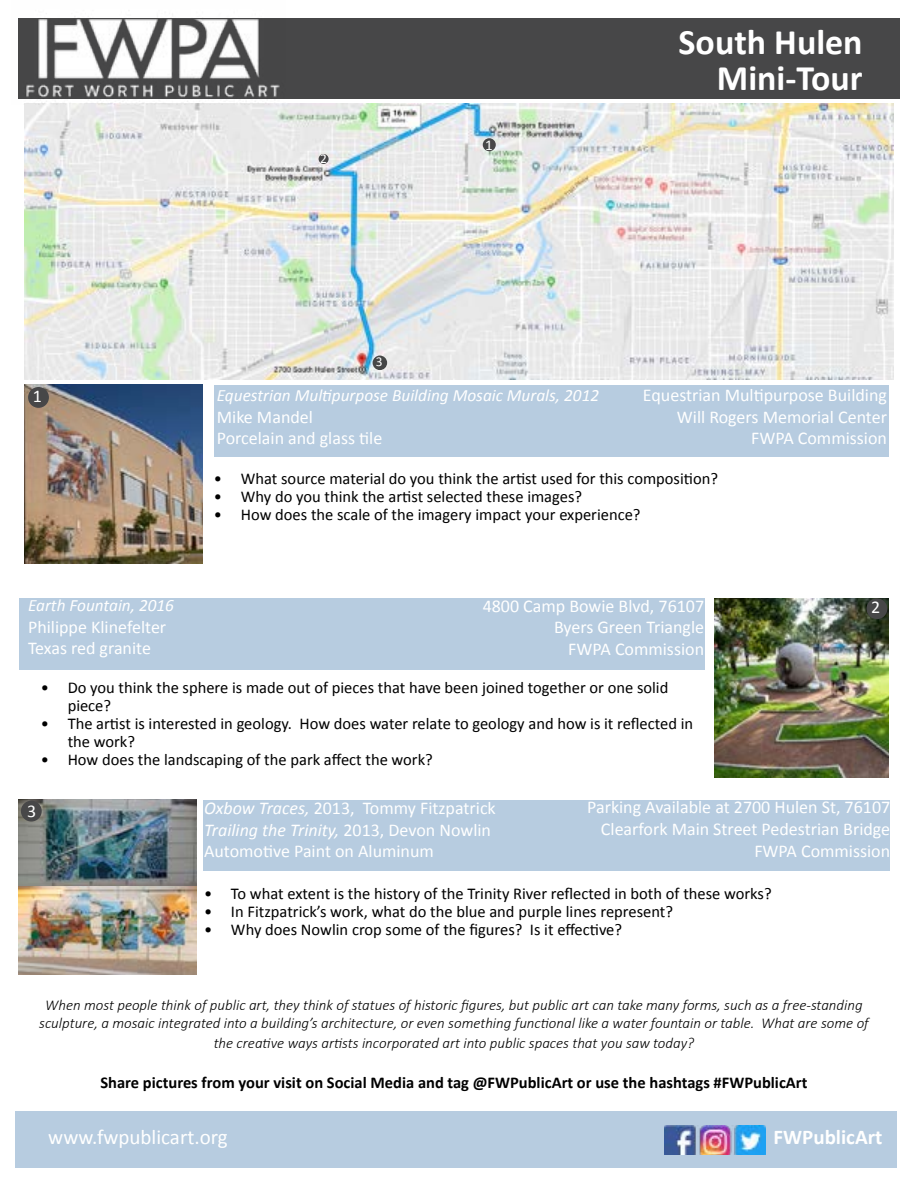
<style>
.page{position:relative;width:918px;height:1188px;background:#fff}
.page>*{position:absolute;margin:0;border:0;box-sizing:border-box;transform-origin:0 0}
.t1{font:700 36px/36px "Calibri";color:#fff;text-align:right}
.t2{font:21px "Calibri";color:#fff}
.t3{font:700 21px "Calibri";color:#fff}
.t4{font:18px/21.6px "Calibri";color:#fff}
.t5{font:italic 17.25px "Calibri";color:#fff}
.t6{font:16.5px/18px "Calibri";color:#000}
.t7{font:700 16.5px "Calibri";color:#000}
.t8{font:italic 300 15px/18px "Calibri";color:#000;text-align:center}
.t9{font:15px "Calibri";color:#fff}
.t10{font:13.5px "Calibri";color:#fff}
.s1{font-style:italic}
</style>
<div class="page">
<img style="left:24px;top:104px;width:870px;height:276px">
<div style="left:18px;top:18px;width:882px;height:81px;background:#474748"></div>
<div style="left:214px;top:385px;width:675px;height:72px;background:#b7cce0"></div>
<img style="left:24px;top:385px;width:179px;height:179px">
<div style="left:28px;top:387px;width:21px;height:21px;background:#474748;border-radius:50%"></div>
<div style="left:19px;top:598px;width:685px;height:72px;background:#b7cce0"></div>
<img style="left:715px;top:598px;width:174px;height:179px">
<div style="left:203px;top:800px;width:687px;height:70px;background:#b7cce0"></div>
<div style="left:866px;top:598px;width:21px;height:21px;background:#474748;border-radius:50%"></div>
<div style="left:15px;top:1112px;width:882px;height:56px;background:#b7cce0"></div>
<img style="left:664px;top:1125px;width:102px;height:30px">
<div style="left:483px;top:138px;width:13px;height:13px;background:#474748;border-radius:50%"></div>
<div style="left:319px;top:154px;width:10px;height:10px;background:#474748;border-radius:50%"></div>
<div style="left:373px;top:356px;width:14px;height:14px;background:#474748;border-radius:50%"></div>
<img style="left:18px;top:799px;width:179px;height:176px">
<div style="left:21px;top:801px;width:21px;height:21px;background:#474748;border-radius:50%"></div>
<img style="left:24px;top:16px;width:261px;height:89px">
<p class="t4" style="left:33px;top:384px;width:11px">1</p>
<p class="t10" style="left:320px;top:149px;width:8px">2</p>
<p class="t10" style="left:376px;top:352px;width:8px">3</p>
<p class="t9" style="left:485px;top:135px;width:9px">1</p>
<h1 class="t1" style="left:679px;top:23px;width:186px">South Hulen<br>Mini-Tour</h1>
<p class="t4" style="left:643px;top:384px;width:246px;text-align:right">Equestrian Multipurpose Building<br>Will Rogers Memorial Center<br>FWPA Commission</p>
<p class="t6" style="left:214px;top:469px;width:506px">• What source material do you think the artist used for this composition?</p>
<p class="t6" style="left:214px;top:487px;width:370px">• Why do you think the artist selected these images?</p>
<p class="t6" style="left:214px;top:505px;width:428px">• How does the scale of the imagery impact your experience?</p>
<p class="t5" style="left:217px;top:383px;width:384px">Equestrian Multipurpose Building Mosaic Murals, 2012</p>
<p class="t4" style="left:217px;top:405px;width:167px">Mike Mandel<br>Porcelain and glass tile</p>
<p class="t5" style="left:28px;top:594px;width:147px">Earth Fountain, 2016</p>
<p class="t4" style="left:28px;top:616px;width:140px">Philippe Klinefelter<br>Texas red granite</p>
<p class="t6" style="left:68px;top:678px;width:602px;text-indent:-27px">• Do you think the sphere is made out of pieces that have been joined together or one solid piece?</p>
<p class="t6" style="left:68px;top:714px;width:627px;text-indent:-27px">• The artist is interested in geology. How does water relate to geology and how is it reflected in the work?</p>
<p class="t6" style="left:41px;top:750px;width:394px">• How does the landscaping of the park affect the work?</p>
<p class="t4" style="left:587px;top:796px;width:305px;text-align:right">Parking Available at 2700 Hulen St, 76107<br>Clearfork Main Street Pedestrian Bridge<br>FWPA Commission</p>
<p class="t4" style="left:483px;top:595px;width:223px;text-align:right">4800 Camp Bowie Blvd, 76107<br>Byers Green Triangle<br>FWPA Commission</p>
<p class="t4" style="left:871px;top:596px;width:11px">2</p>
<p class="t4" style="left:204px;top:797px;width:293px"><span class="s1">Oxbow Traces,</span> 2013, Tommy Fitzpatrick<br><span class="s1">Trailing the Trinity,</span> 2013, Devon Nowlin<br>Automotive Paint on Aluminum</p>
<p class="t6" style="left:204px;top:884px;width:569px">• To what extent is the history of the Trinity River reflected in both of these works?</p>
<p class="t6" style="left:204px;top:902px;width:471px">• In Fitzpatrick’s work, what do the blue and purple lines represent?</p>
<p class="t6" style="left:204px;top:920px;width:420px">• Why does Nowlin crop some of the figures? Is it effective?</p>
<p class="t4" style="left:27px;top:800px;width:11px">3</p>
<p class="t4" style="left:25px;top:806px;width:11px">3</p>
<p class="t8" style="left:39px;top:996px;width:831px">When most people think of public art, they think of statues of historic figures, but public art can take many forms, such as a free-standing sculpture, a mosaic integrated into a building’s architecture, or even something functional like a water fountain or table. What are some of</p>
<p class="t8" style="left:214px;top:1034px;width:482px">the creative ways artists incorporated art into public spaces that you saw today?</p>
<p class="t7" style="left:100px;top:1071px;width:709px">Share pictures from your visit on Social Media and tag @FWPublicArt or use the hashtags #FWPublicArt</p>
<p class="t2" style="left:48px;top:1123px;width:181px">www.fwpublicart.org</p>
<p class="t3" style="left:774px;top:1123px;width:110px">FWPublicArt</p>
</div>
